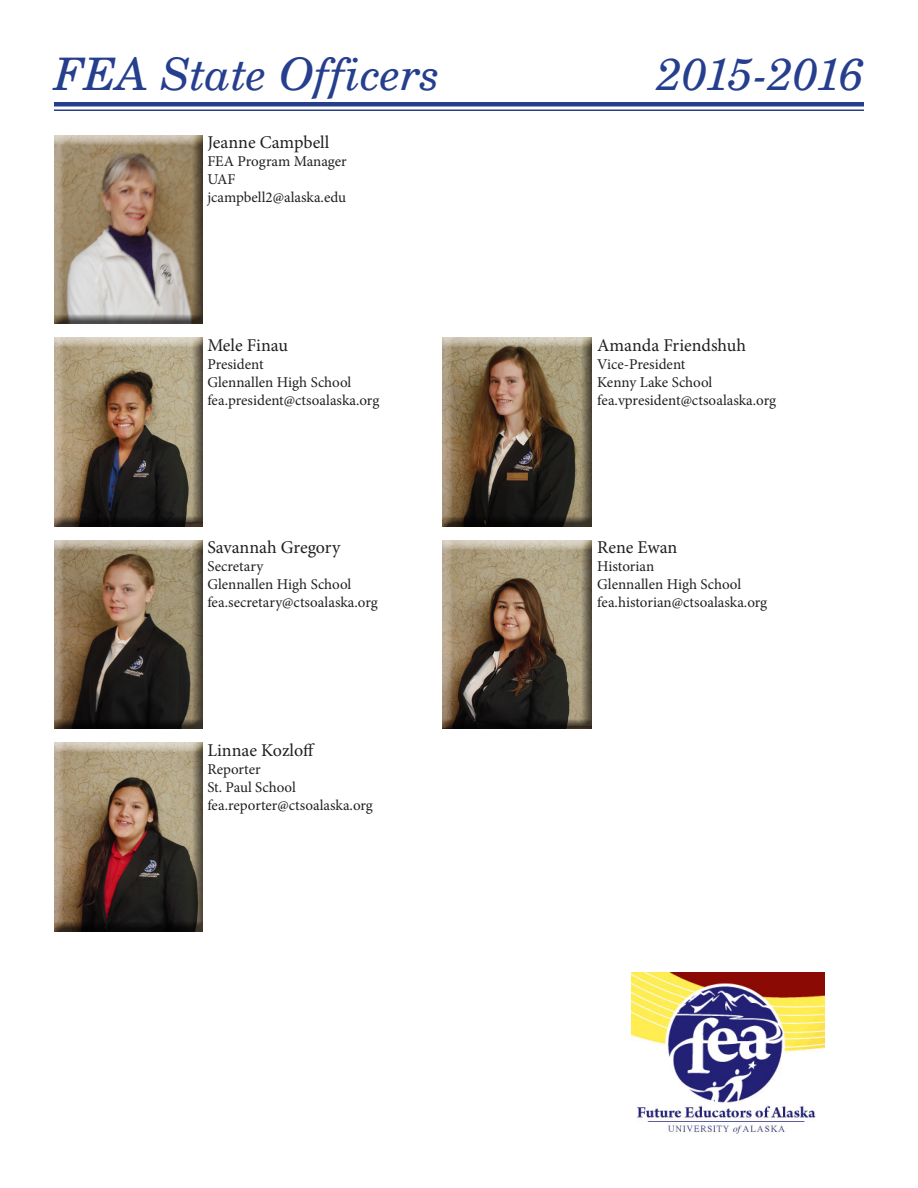
<style>
.page{position:relative;width:918px;height:1188px;background:#fff}
.page>*{position:absolute;margin:0;border:0;box-sizing:border-box;transform-origin:0 0}
.t1{font:italic 45px "Century Becker Schoolbook";color:#253f8e}
.t2{font:italic 45px "Century Becker Schoolbook";letter-spacing:-.04em;color:#253f8e}
.t3{font:18px "Minion Pro";letter-spacing:-.005em;color:#231f20}
.t4{font:15px "Minion Pro";color:#231f20}
</style>
<div class="page">
<div style="left:52px;top:338px;width:152px;height:190px;background:#231f20;opacity:.75"></div>
<div style="left:441px;top:338px;width:152px;height:190px;background:#231f20;opacity:.75"></div>
<div style="left:441px;top:540px;width:152px;height:190px;background:#231f20;opacity:.75"></div>
<div style="left:52px;top:743px;width:152px;height:190px;background:#231f20;opacity:.75"></div>
<div style="left:52px;top:540px;width:152px;height:190px;background:#231f20;opacity:.75"></div>
<div style="left:52px;top:135px;width:152px;height:191px;background:#231f20;opacity:.75"></div>
<hr style="left:54px;top:102px;width:810px;height:4px;background:#253f8e">
<hr style="left:54px;top:109px;width:810px;height:2px;background:#253f8e">
<img style="left:631px;top:972px;width:193px;height:162px">
<p class="t1" style="left:54px;top:46px;width:387px">FEA State Officers</p>
<p class="t2" style="left:657px;top:46px;width:208px">2015-2016</p>
<p class="t3" style="left:207px;top:130px;width:124px">Jeanne Campbell</p>
<p class="t4" style="left:207px;top:151px;width:141px">FEA Program Manager</p>
<p class="t4" style="left:207px;top:169px;width:30px">UAF</p>
<p class="t4" style="left:207px;top:187px;width:140px">jcampbell2@alaska.edu</p>
<p class="t3" style="left:207px;top:333px;width:82px">Mele Finau</p>
<p class="t4" style="left:207px;top:354px;width:58px">President</p>
<p class="t4" style="left:207px;top:372px;width:145px">Glennallen High School</p>
<p class="t4" style="left:207px;top:390px;width:174px">fea.president@ctsoalaska.org</p>
<p class="t3" style="left:207px;top:535px;width:135px">Savannah Gregory</p>
<p class="t4" style="left:207px;top:556px;width:57px">Secretary</p>
<p class="t4" style="left:207px;top:574px;width:145px">Glennallen High School</p>
<p class="t4" style="left:207px;top:592px;width:172px">fea.secretary@ctsoalaska.org</p>
<p class="t3" style="left:207px;top:738px;width:109px">Linnae Kozloff</p>
<p class="t4" style="left:207px;top:759px;width:55px">Reporter</p>
<p class="t4" style="left:207px;top:777px;width:90px">St. Paul School</p>
<p class="t4" style="left:207px;top:795px;width:167px">fea.reporter@ctsoalaska.org</p>
<p class="t3" style="left:597px;top:333px;width:150px">Amanda Friendshuh</p>
<p class="t4" style="left:597px;top:354px;width:90px">Vice-President</p>
<p class="t4" style="left:597px;top:372px;width:117px">Kenny Lake School</p>
<p class="t4" style="left:597px;top:390px;width:180px">fea.vpresident@ctsoalaska.org</p>
<p class="t3" style="left:597px;top:535px;width:82px">Rene Ewan</p>
<p class="t4" style="left:597px;top:556px;width:58px">Historian</p>
<p class="t4" style="left:597px;top:574px;width:145px">Glennallen High School</p>
<p class="t4" style="left:597px;top:592px;width:172px">fea.historian@ctsoalaska.org</p>
</div>
